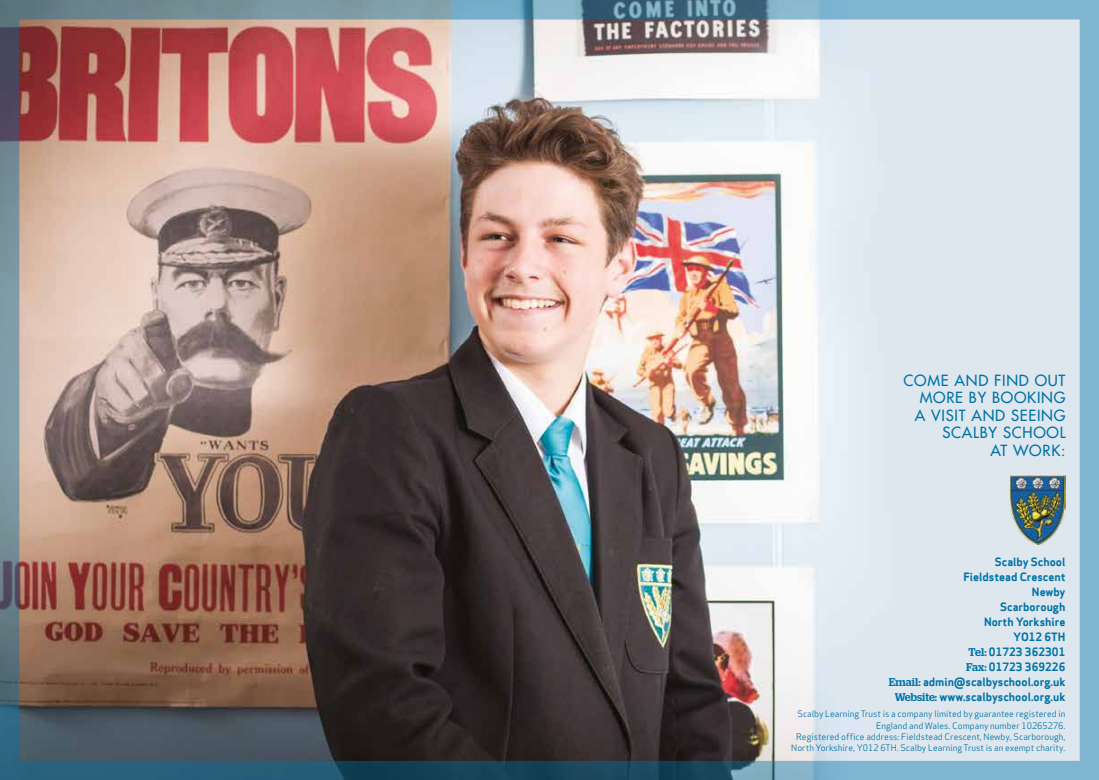
<style>
.page{position:relative;width:1099px;height:780px;background:#fff}
.page>*{position:absolute;margin:0;border:0;box-sizing:border-box;transform-origin:0 0}
.t1{font:500 15px/17.5px "Futura Std";letter-spacing:.05em;color:#0072a6;text-align:right}
.t2{font:700 11.25px/15px "Apex Sans";color:#0072a6;text-align:right}
.t3{font:8.75px/11.2px "Apex Sans";color:#0072a6;text-align:right}
.s1{font-family:"Stag";font-weight:500}
</style>
<div class="page">
<img style="left:0;top:0;width:1098px;height:780px">
<h1 class="t1" style="left:903px;top:371px;width:163px">COME AND FIND OUT<br>MORE BY BOOKING<br>A VISIT AND SEEING<br>SCALBY SCHOOL<br>AT WORK:</h1>
<p class="t2" style="left:889px;top:554px;width:178px">Scalby School<br>Fieldstead Crescent<br>Newby<br>Scarborough<br>North Yorkshire<br>YO12 6TH<br><span class="s1">Tel:</span> 01723 362301<br><span class="s1">Fax:</span> 01723 369226<br><span class="s1">Email:</span> admin@scalbyschool.org.uk<br><span class="s1">Website:</span> www.scalbyschool.org.uk</p>
<p class="t3" style="left:791px;top:707px;width:276px">Scalby Learning Trust is a company limited by guarantee registered in England and Wales. Company number 10265276.<br>Registered office address: Fieldstead Crescent, Newby, Scarborough, North Yorkshire, Y012 6TH. Scalby Learning Trust is an exempt charity.</p>
</div>
